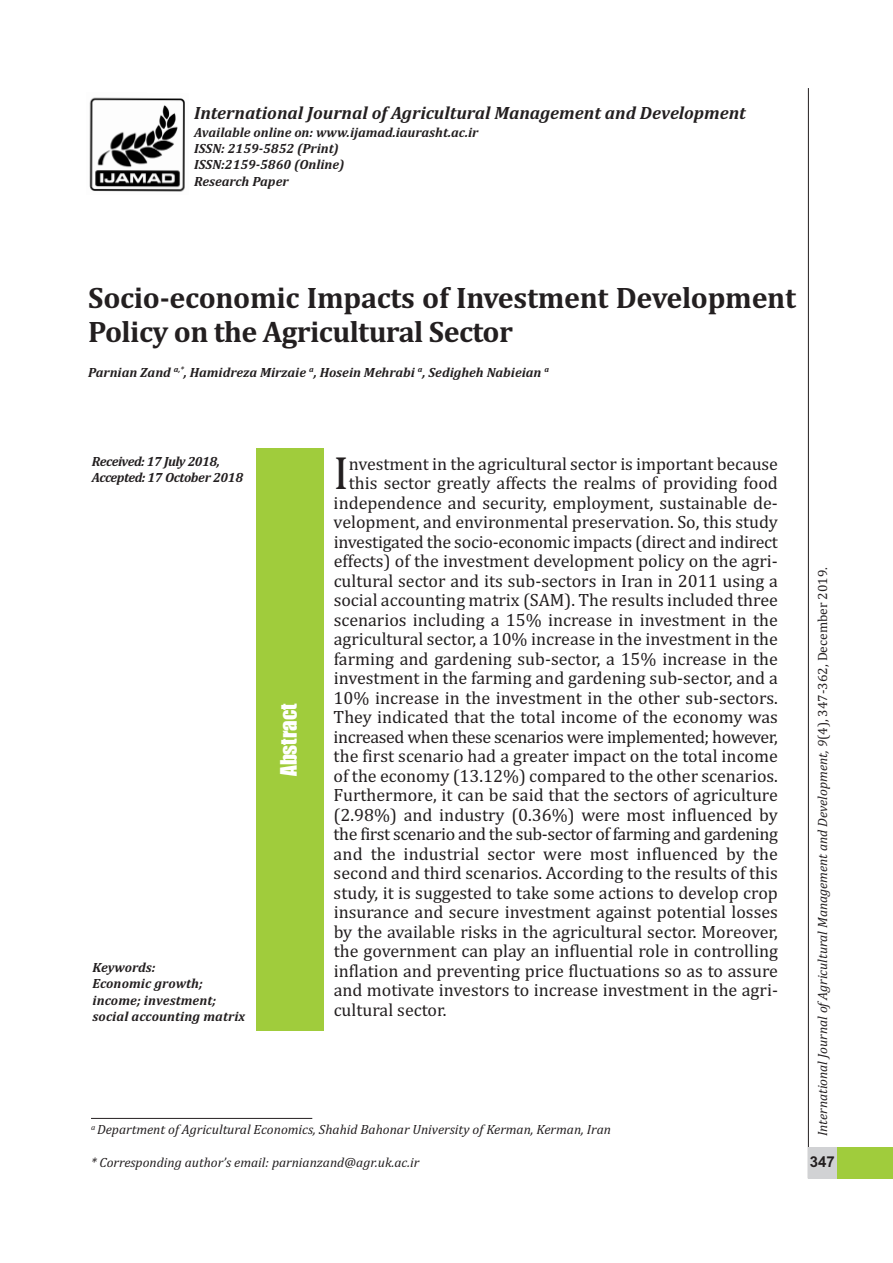
<style>
.page{position:relative;width:893px;height:1263px;background:#fff}
.page>*{position:absolute;margin:0;border:0;box-sizing:border-box;transform-origin:0 0}
.t1{font:47.25px "Cambria";color:#231f20}
.t2{font:700 30px/34.5px "Cambria";letter-spacing:-.01em;color:#231f20}
.t3{font:21px "Impact";color:#fff}
.t4{font:18px "Cambria";color:#231f20}
.t5{font:18px "Cambria";letter-spacing:-.025em;color:#231f20}
.t6{font:italic 700 18px "Cambria";color:#231f20}
.t7{font:700 15px "Arial";color:#231f20}
.t8{font:italic 700 13.5px/16.2px "Cambria";color:#231f20}
.t9{font:italic 13.5px "Cambria";color:#231f20}
.t10{font:italic 700 13.5px/16.2px "Cambria";letter-spacing:-.035em;color:#231f20}
.s1{font-style:normal}
</style>
<div class="page">
<div style="left:808px;top:1147px;width:85px;height:32px;background:#a0cc3c"></div>
<hr style="left:808px;top:88px;width:1px;height:1090px;background:#231f20">
<div style="left:808px;top:1147px;width:29px;height:32px;background:#d1d2d4"></div>
<div style="left:256px;top:448px;width:67px;height:583px;background:#a0cc3c"></div>
<hr style="left:91px;top:1118px;width:221px;height:1px;background:#231f20">
<img style="left:89px;top:97px;width:96px;height:95px">
<p class="t6" style="left:194px;top:102px;width:553px">International Journal of Agricultural Management and Development</p>
<p class="t8" style="left:194px;top:124px;width:286px">Available online on: www.ijamad.iaurasht.ac.ir<br>ISSN: 2159-5852 (Print)<br>ISSN:2159-5860 (Online)<br>Research Paper</p>
<h2 class="t2" style="left:88px;top:280px;width:709px">Socio-economic Impacts of Investment Development<br>Policy on the Agricultural Sector</h2>
<p class="t8" style="left:88px;top:364px;width:462px">Parnian Zand <sup>a,*</sup>, Hamidreza Mirzaie <sup>a</sup>, Hosein Mehrabi <sup>a</sup>, Sedigheh Nabieian <sup>a</sup></p>
<p class="t10" style="left:92px;top:453px;width:153px">Received: 17 July 2018,<br>Accepted: 17 October 2018</p>
<h1 class="t1" style="left:334px;top:445px;width:17px">I</h1>
<p class="t4" style="left:349px;top:453px;width:431px">nvestment in the agricultural sector is important because</p>
<p class="t4" style="left:349px;top:473px;width:431px">this sector greatly affects the realms of providing food</p>
<p class="t4" style="left:334px;top:492px;width:446px">independence and security, employment, sustainable de-</p>
<p class="t4" style="left:334px;top:512px;width:446px">velopment, and environmental preservation. So, this study</p>
<p class="t4" style="left:334px;top:531px;width:446px">investigated the socio-economic impacts (direct and indirect</p>
<p class="t4" style="left:334px;top:551px;width:446px">effects) of the investment development policy on the agri-</p>
<p class="t4" style="left:334px;top:570px;width:446px">cultural sector and its sub-sectors in Iran in 2011 using a</p>
<p class="t4" style="left:334px;top:590px;width:446px">social accounting matrix (SAM). The results included three</p>
<p class="t4" style="left:334px;top:609px;width:446px">scenarios including a 15% increase in investment in the</p>
<p class="t4" style="left:334px;top:629px;width:446px">agricultural sector, a 10% increase in the investment in the</p>
<p class="t4" style="left:334px;top:648px;width:446px">farming and gardening sub-sector, a 15% increase in the</p>
<p class="t4" style="left:334px;top:668px;width:446px">investment in the farming and gardening sub-sector, and a</p>
<p class="t4" style="left:334px;top:687px;width:446px">10% increase in the investment in the other sub-sectors.</p>
<p class="t4" style="left:334px;top:706px;width:446px">They indicated that the total income of the economy was</p>
<p class="t5" style="left:334px;top:726px;width:446px">increased when these scenarios were implemented; however,</p>
<p class="t4" style="left:334px;top:745px;width:446px">the first scenario had a greater impact on the total income</p>
<p class="t4" style="left:334px;top:765px;width:446px">of the economy (13.12%) compared to the other scenarios.</p>
<p class="t4" style="left:334px;top:784px;width:446px">Furthermore, it can be said that the sectors of agriculture</p>
<p class="t4" style="left:334px;top:804px;width:446px">(2.98%) and industry (0.36%) were most influenced by</p>
<p class="t5" style="left:334px;top:823px;width:446px">the first scenario and the sub-sector of farming and gardening</p>
<p class="t4" style="left:334px;top:843px;width:446px">and the industrial sector were most influenced by the</p>
<p class="t4" style="left:334px;top:862px;width:446px">second and third scenarios. According to the results of this</p>
<p class="t4" style="left:334px;top:882px;width:446px">study, it is suggested to take some actions to develop crop</p>
<p class="t4" style="left:334px;top:901px;width:446px">insurance and secure investment against potential losses</p>
<p class="t4" style="left:334px;top:921px;width:446px">by the available risks in the agricultural sector. Moreover,</p>
<p class="t4" style="left:334px;top:940px;width:446px">the government can play an influential role in controlling</p>
<p class="t4" style="left:334px;top:960px;width:446px">inflation and preventing price fluctuations so as to assure</p>
<p class="t4" style="left:334px;top:979px;width:446px">and motivate investors to increase investment in the agri-</p>
<p class="t4" style="left:334px;top:999px;width:114px">cultural sector.</p>
<p class="t3" style="left:277px;top:776px;width:74px;rotate:-90deg">Abstract</p>
<p class="t8" style="left:93px;top:959px;width:154px">Keywords:<br>Economic growth; income; investment; social accounting matrix</p>
<p class="t9" style="left:91px;top:1122px;width:521px"><sup>a</sup> Department of Agricultural Economics, Shahid Bahonar University of Kerman, Kerman, Iran</p>
<p class="t9" style="left:91px;top:1154px;width:330px">* Corresponding author’s email: parnianzand@agr.uk.ac.ir</p>
<p class="t9" style="left:815px;top:1136px;width:571px;rotate:-90deg">International Journal ofAgricultural Management and Development, 9<span class="s1">(4), 347-362, December 2019.</span></p>
<p class="t7" style="left:810px;top:1153px;width:27px">347</p>
</div>
